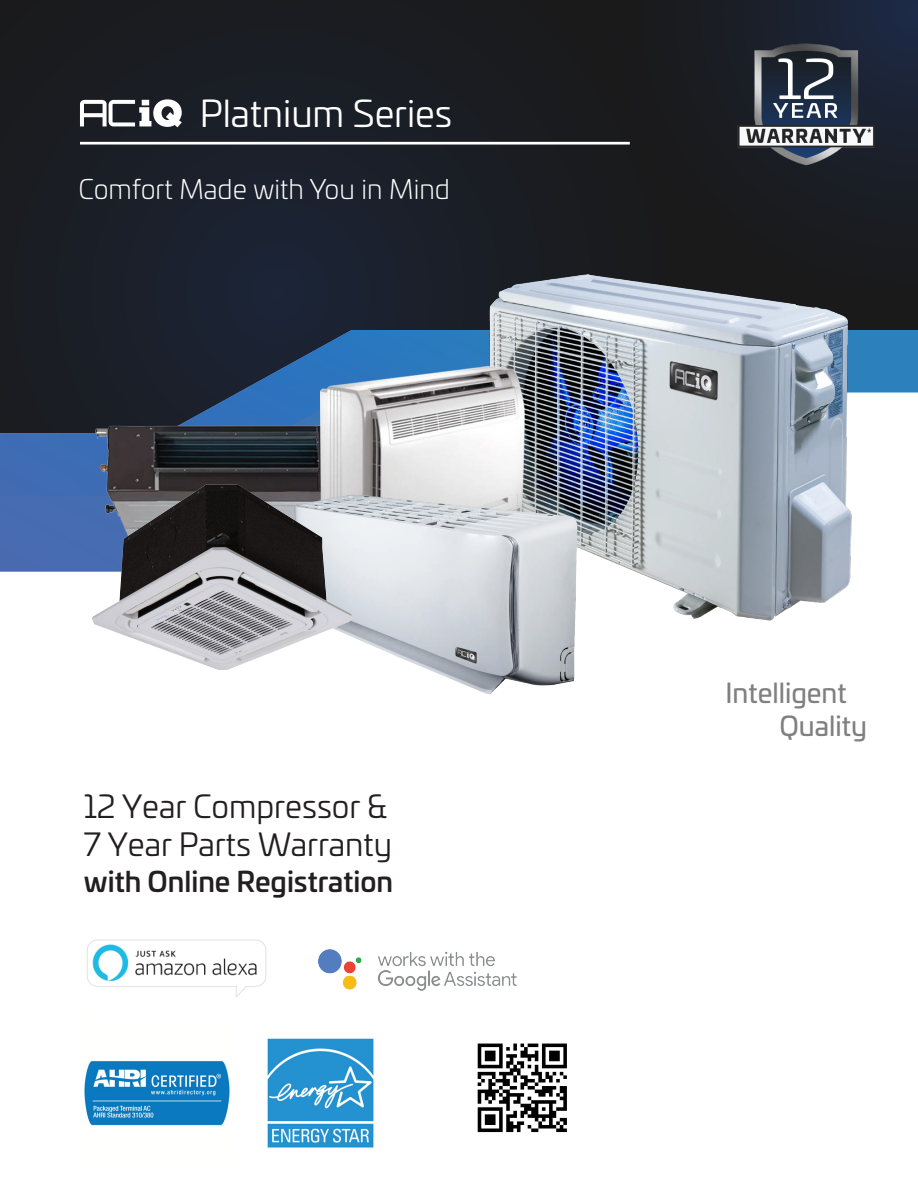
<style>
.page{position:relative;width:918px;height:1188px;background:#fff}
.page>*{position:absolute;margin:0;border:0;box-sizing:border-box;transform-origin:0 0}
.t1{font:36.6px "Univia Pro";color:#fff}
.t2{font:31.5px/37.8px "Univia Pro";color:#231f20}
.t3{font:500 27.75px "Univia Pro";color:#231f20}
.t4{font:300 27px "Univia Pro";color:#fff}
.t5{font:27px/32.4px "Univia Pro";color:#808080}
</style>
<div class="page">
<svg style="left:771px;top:0;width:147px;height:253px;background:#1a202b"></svg>
<svg style="left:0;top:0;width:771px;height:330px;background:#1a1d24"></svg>
<svg style="left:80px;top:99px;width:102px;height:28px"></svg>
<hr style="left:80px;top:142px;width:550px;height:3px;background:#fff">
<svg style="left:0;top:330px;width:387px;height:242px;background:#283f62"></svg>
<img style="left:267px;top:1038px;width:107px;height:110px">
<img style="left:84px;top:1061px;width:146px;height:65px">
<img style="left:728px;top:38px;width:157px;height:147px">
<img style="left:387px;top:253px;width:531px;height:368px">
<img style="left:477px;top:1043px;width:90px;height:90px">
<img style="left:78px;top:416px;width:242px;height:153px">
<img style="left:320px;top:367px;width:204px;height:76px">
<img style="left:244px;top:443px;width:453px;height:251px">
<img style="left:93px;top:485px;width:259px;height:184px">
<img style="left:87px;top:939px;width:180px;height:58px">
<img style="left:319px;top:950px;width:198px;height:40px">
<p class="t1" style="left:200px;top:87px;width:254px">Platnium Series</p>
<p class="t4" style="left:78px;top:170px;width:373px">Comfort Made with You in Mind</p>
<p class="t2" style="left:84px;top:786px;width:310px">12 Year Compressor &amp;<br>7 Year Parts Warranty</p>
<p class="t3" style="left:84px;top:860px;width:311px">with Online Registration</p>
<p class="t5" style="left:779px;top:676px;width:89px;text-indent:-54px">Intelligent<br>Quality</p>
</div>
